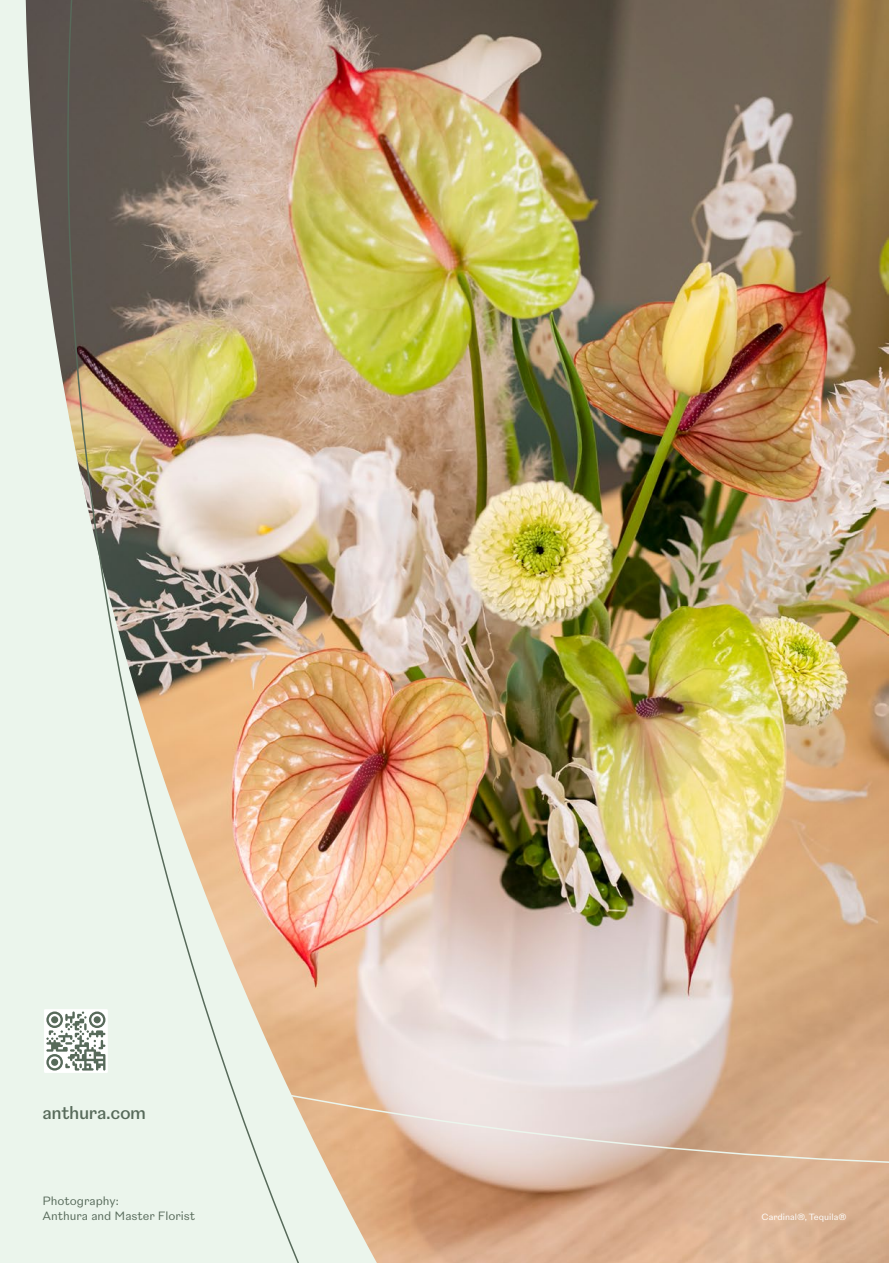
<style>
.page{position:relative;width:889px;height:1263px;background:#fff}
.page>*{position:absolute;margin:0;border:0;box-sizing:border-box;transform-origin:0 0}
.t1{font:500 18px "New Reason";letter-spacing:-.025em;color:#576a5a}
.t2{font:12px/15.8px "New Reason";color:#576a5a}
.t3{font:9px "New Reason";color:#fff}
</style>
<div class="page">
<div style="left:0;top:0;width:580px;height:1263px;background:#ebf5ec"></div>
<img style="left:26px;top:0;width:863px;height:1263px">
<svg style="left:26px;top:844px;width:863px;height:342px;background:#dac1ab"></svg>
<img style="left:57px;top:0;width:294px;height:1263px">
<div style="left:44px;top:1009px;width:64px;height:64px;background:#fff"></div>
<svg style="left:46px;top:1011px;width:59px;height:59px"></svg>
<div style="left:51px;top:1059px;width:7px;height:7px;background:#576a5a;border-radius:50%"></div>
<h1 class="t1" style="left:43px;top:1102px;width:105px">anthura.com</h1>
<p class="t2" style="left:43px;top:1193px;width:154px">Photography:<br>Anthura and Master Florist</p>
<p class="t3" style="left:761px;top:1212px;width:86px">Cardinal®, Tequila®</p>
</div>
